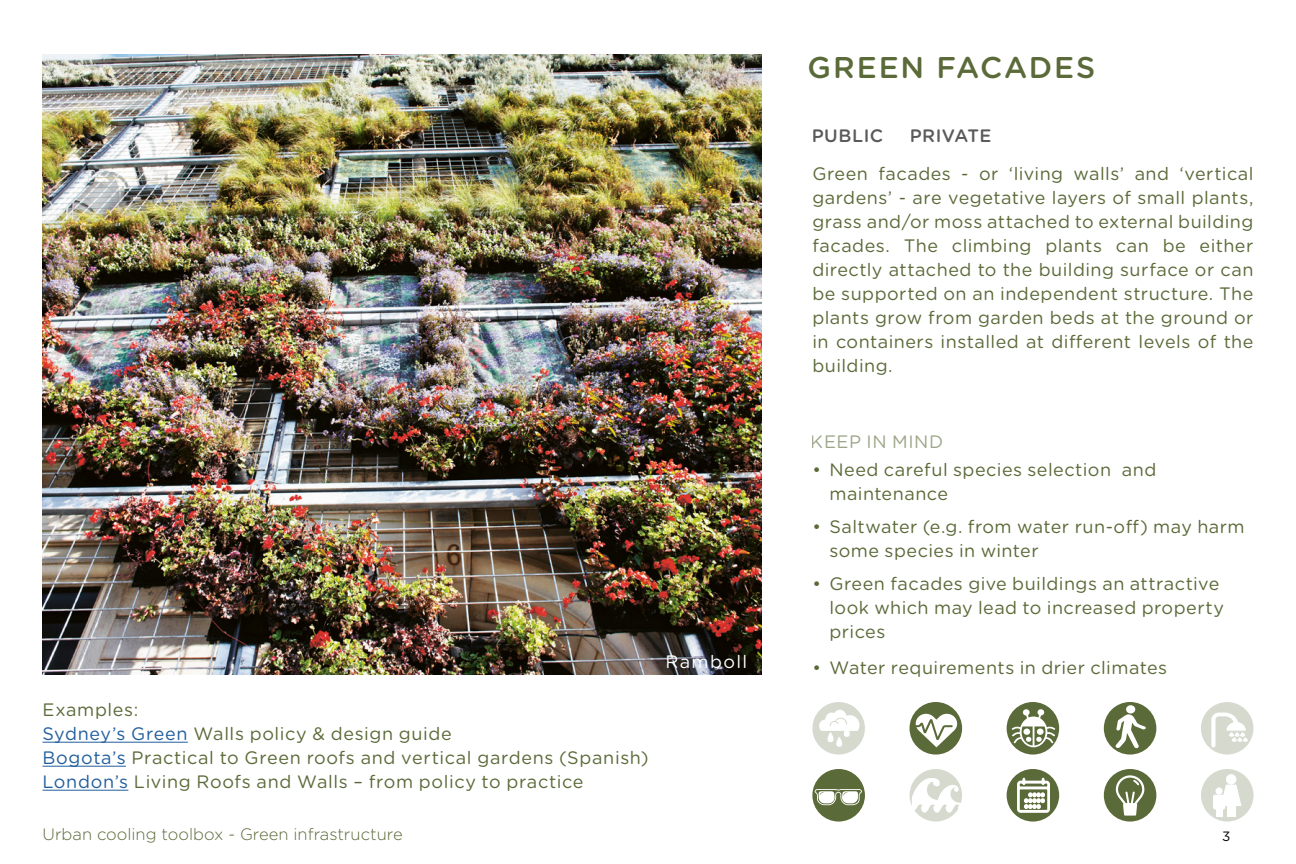
<style>
.page{position:relative;width:1296px;height:864px;background:#fff}
.page>*{position:absolute;margin:0;border:0;box-sizing:border-box;transform-origin:0 0}
.t1{font:500 30px "Gotham Rounded";letter-spacing:.06em;color:#5b6a39}
.t2{font:18px/24px "Gotham Rounded";letter-spacing:.03em;color:#5b6a39}
.t3{font:500 18px "Gotham Rounded";letter-spacing:.03em;color:#323031}
.t4{font:18px "Gotham Rounded";letter-spacing:.075em;color:#fff}
.t5{font:300 16.5px "Gotham Rounded";color:#5b6a39}
.t6{font:13.5px "Gotham Rounded";color:#000}
.s1{color:#215e9e}
</style>
<div class="page">
<img style="left:43px;top:54px;width:718px;height:621px">
<hr style="left:43px;top:742px;width:145px;height:1px;background:#215e9e">
<hr style="left:43px;top:766px;width:83px;height:1px;background:#215e9e">
<hr style="left:43px;top:790px;width:85px;height:1px;background:#215e9e">
<svg style="left:812px;top:702px;width:53px;height:53px"></svg>
<div style="left:910px;top:702px;width:52px;height:53px;background:#5b6a39;border-radius:50%"></div>
<div style="left:1007px;top:702px;width:52px;height:53px;background:#5b6a39;border-radius:50%"></div>
<div style="left:1104px;top:702px;width:52px;height:53px;background:#5b6a39;border-radius:50%"></div>
<div style="left:1201px;top:702px;width:52px;height:53px;background:#d6dace;border-radius:50%"></div>
<div style="left:812px;top:769px;width:53px;height:53px;background:#5b6a39;border-radius:50%"></div>
<div style="left:910px;top:769px;width:52px;height:53px;background:#d6dace;border-radius:50%"></div>
<div style="left:1007px;top:769px;width:52px;height:53px;background:#5b6a39;border-radius:50%"></div>
<div style="left:1104px;top:769px;width:52px;height:53px;background:#5b6a39;border-radius:50%"></div>
<svg style="left:1201px;top:769px;width:53px;height:53px"></svg>
<svg style="left:1012px;top:709px;width:43px;height:38px"></svg>
<svg style="left:912px;top:778px;width:49px;height:35px"></svg>
<svg style="left:1017px;top:778px;width:33px;height:35px"></svg>
<div style="left:1126px;top:705px;width:9px;height:8px;background:#fff;border-radius:50%"></div>
<svg style="left:1115px;top:714px;width:32px;height:35px"></svg>
<svg style="left:916px;top:714px;width:41px;height:33px"></svg>
<svg style="left:819px;top:710px;width:40px;height:37px"></svg>
<svg style="left:1211px;top:713px;width:37px;height:34px"></svg>
<svg style="left:815px;top:789px;width:47px;height:16px"></svg>
<svg style="left:1115px;top:774px;width:31px;height:42px"></svg>
<div style="left:1227px;top:801px;width:9px;height:15px;background:#fff"></div>
<div style="left:1226px;top:774px;width:10px;height:11px;background:#fff;border-radius:50%"></div>
<svg style="left:1221px;top:785px;width:21px;height:21px"></svg>
<div style="left:1216px;top:806px;width:6px;height:10px;background:#fff"></div>
<div style="left:1213px;top:795px;width:12px;height:14px;background:#fff;border-radius:2px"></div>
<div style="left:1216px;top:787px;width:7px;height:8px;background:#fff;border-radius:50%"></div>
<p class="t2" style="left:43px;top:697px;width:608px">Examples:<br><span class="s1">Sydney’s Green</span> Walls policy &amp; design guide<br><span class="s1">Bogota’s</span> Practical to Green roofs and vertical gardens (Spanish)<br><span class="s1">London’s</span> Living Roofs and Walls – from policy to practice</p>
<p class="t5" style="left:43px;top:823px;width:362px">Urban cooling toolbox - Green infrastructure</p>
<p class="t4" style="left:665px;top:650px;width:83px">Ramboll</p>
<h1 class="t1" style="left:807px;top:46px;width:289px">GREEN FACADES</h1>
<p class="t3" style="left:811px;top:123px;width:73px">PUBLIC</p>
<p class="t3" style="left:910px;top:123px;width:84px">PRIVATE</p>
<p class="t2" style="left:812px;top:161px;width:443px;text-align:justify">Green facades - or ‘living walls’ and ‘vertical gardens’ - are vegetative layers of small plants, grass and/or moss attached to external building facades. The climbing plants can be either directly attached to the building surface or can be supported on an independent structure. The plants grow from garden beds at the ground or in containers installed at different levels of the building.</p>
<p class="t2" style="left:811px;top:429px;width:134px">KEEP IN MIND</p>
<p class="t2" style="left:829px;top:457px;width:329px;text-indent:-17px">• Need careful species selection and maintenance</p>
<p class="t2" style="left:829px;top:514px;width:417px;text-indent:-17px">• Saltwater (e.g. from water run-off) may harm some species in winter</p>
<p class="t2" style="left:829px;top:571px;width:396px;text-indent:-17px">• Green facades give buildings an attractive look which may lead to increased property prices</p>
<p class="t2" style="left:812px;top:655px;width:356px">• Water requirements in drier climates</p>
<p class="t6" style="left:1222px;top:827px;width:10px">3</p>
</div>
